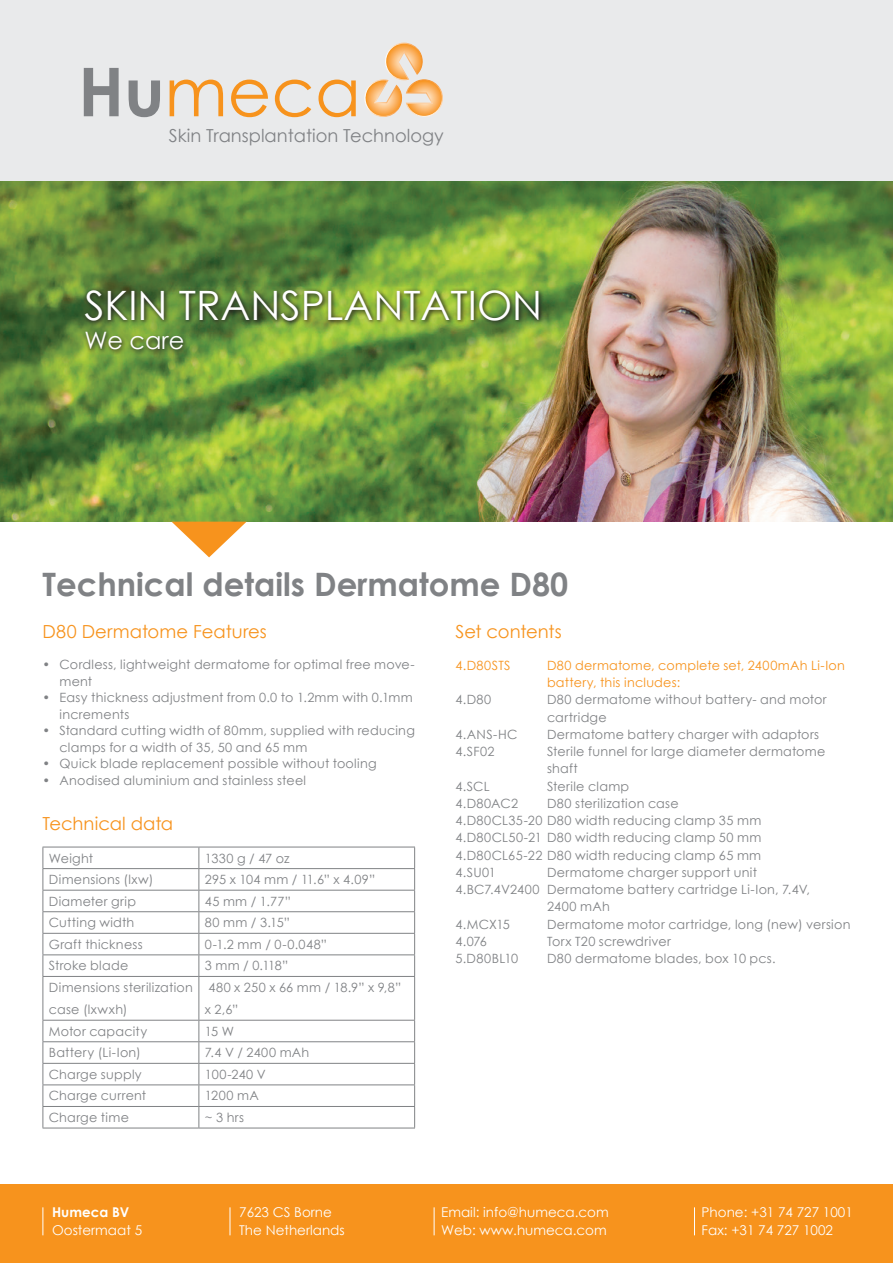
<style>
.page{position:relative;width:893px;height:1263px;background:#fff}
.page>*{position:absolute;margin:0;border:0;box-sizing:border-box;transform-origin:0 0}
.t1{font:67.35px "Century Gothic";color:#f7931d}
.t2{font:40.5px "Century Gothic";color:#fff}
.t3{font:37.35px "Century Gothic";color:#f58e23}
.t4{font:700 32.25px "Century Gothic";color:#808285}
.t5{font:24px "Century Gothic";color:#fff}
.t6{font:18px "Century Gothic";color:#f7931d}
.t7{font:18px "Century Gothic";letter-spacing:-.02em;color:#f7931d}
.t8{font:17.85px "Century Gothic";color:#808285}
.t9{font:13.5px "Century Gothic";color:#fff}
.t10{font:700 13.5px "Century Gothic";color:#fff}
.t11{font:12.75px/16.5px "Century Gothic";letter-spacing:.02em;color:#808285}
.t12{font:12.75px/17.2px "Century Gothic";letter-spacing:.02em;color:#f7931d}
.s1{font-weight:700;color:#808285}
.s2{font-weight:700;color:#919398}
</style>
<div class="page">
<div style="left:0;top:0;width:893px;height:182px;background:#e9eaeb"></div>
<img style="left:0;top:182px;width:893px;height:340px">
<svg style="left:364px;top:43px;width:79px;height:74px"></svg>
<svg style="left:172px;top:522px;width:74px;height:35px"></svg>
<svg style="left:82px;top:287px;width:462px;height:68px;background:#6e9138"></svg>
<div style="left:0;top:1184px;width:893px;height:78px;background:#f7931d"></div>
<svg style="left:43px;top:1207px;width:1px;height:28px"></svg>
<svg style="left:434px;top:1207px;width:1px;height:28px"></svg>
<svg style="left:694px;top:1207px;width:1px;height:28px"></svg>
<svg style="left:230px;top:1207px;width:1px;height:28px"></svg>
<hr style="left:43px;top:847px;width:156px;height:1px;background:#808285">
<hr style="left:199px;top:847px;width:216px;height:1px;background:#808285">
<hr style="left:43px;top:868px;width:156px;height:1px;background:#808285">
<hr style="left:199px;top:868px;width:216px;height:1px;background:#808285">
<hr style="left:43px;top:890px;width:156px;height:1px;background:#808285">
<hr style="left:199px;top:890px;width:216px;height:1px;background:#808285">
<hr style="left:43px;top:911px;width:156px;height:1px;background:#808285">
<hr style="left:199px;top:911px;width:216px;height:1px;background:#808285">
<hr style="left:43px;top:933px;width:156px;height:1px;background:#808285">
<hr style="left:199px;top:933px;width:216px;height:1px;background:#808285">
<hr style="left:43px;top:954px;width:156px;height:1px;background:#808285">
<svg style="left:43px;top:847px;width:1px;height:129px"></svg>
<hr style="left:199px;top:954px;width:216px;height:1px;background:#808285">
<svg style="left:198px;top:847px;width:1px;height:129px"></svg>
<svg style="left:414px;top:847px;width:1px;height:129px"></svg>
<hr style="left:43px;top:976px;width:156px;height:1px;background:#808285">
<hr style="left:43px;top:977px;width:1px;height:43px;background:#808285">
<hr style="left:199px;top:976px;width:216px;height:1px;background:#808285">
<hr style="left:198px;top:977px;width:1px;height:43px;background:#808285">
<hr style="left:414px;top:977px;width:1px;height:43px;background:#808285">
<hr style="left:43px;top:1020px;width:156px;height:1px;background:#808285">
<hr style="left:199px;top:1020px;width:216px;height:1px;background:#808285">
<hr style="left:43px;top:1041px;width:156px;height:1px;background:#808285">
<hr style="left:199px;top:1041px;width:216px;height:1px;background:#808285">
<hr style="left:43px;top:1063px;width:156px;height:1px;background:#808285">
<hr style="left:199px;top:1063px;width:216px;height:1px;background:#808285">
<hr style="left:43px;top:1084px;width:156px;height:1px;background:#808285">
<hr style="left:199px;top:1084px;width:216px;height:1px;background:#808285">
<hr style="left:43px;top:1106px;width:156px;height:1px;background:#808285">
<svg style="left:43px;top:1020px;width:1px;height:108px"></svg>
<hr style="left:199px;top:1106px;width:216px;height:1px;background:#808285">
<svg style="left:198px;top:1020px;width:1px;height:108px"></svg>
<svg style="left:414px;top:1020px;width:1px;height:108px"></svg>
<hr style="left:43px;top:1128px;width:156px;height:1px;background:#808285">
<hr style="left:199px;top:1128px;width:216px;height:1px;background:#808285">
<p class="t1" style="left:78px;top:51px;width:284px"><span class="s1">Hu</span>meca</p>
<p class="t3" style="left:75px;top:91px;width:158px"><span class="s2">Hu</span>meca</p>
<p class="t8" style="left:169px;top:125px;width:276px">Skin Transplantation Technology</p>
<p class="t2" style="left:84px;top:277px;width:459px">SKIN TRANSPLANTATION</p>
<p class="t5" style="left:84px;top:323px;width:102px">We care</p>
<p class="t4" style="left:43px;top:560px;width:527px">Technical details Dermatome D80</p>
<p class="t6" style="left:43px;top:618px;width:226px">D80 Dermatome Features</p>
<p class="t11" style="left:60px;top:656px;width:357px;text-indent:-17px">• Cordless, lightweight dermatome for optimal free move&shy;ment</p>
<p class="t11" style="left:60px;top:689px;width:355px;text-indent:-17px">• Easy thickness adjustment from 0.0 to 1.2mm with 0.1mm increments</p>
<p class="t11" style="left:60px;top:722px;width:357px;text-indent:-17px">• Standard cutting width of 80mm, supplied with reducing clamps for a width of 35, 50 and 65 mm</p>
<p class="t11" style="left:43px;top:755px;width:336px">• Quick blade replacement possible without tooling</p>
<p class="t11" style="left:43px;top:771px;width:265px">• Anodised aluminium and stainless steel</p>
<p class="t6" style="left:43px;top:810px;width:132px">Technical data</p>
<p class="t11" style="left:49px;top:849px;width:46px">Weight</p>
<p class="t11" style="left:205px;top:849px;width:86px">1330 g / 47 oz</p>
<p class="t11" style="left:49px;top:871px;width:106px">Dimensions (lxw)</p>
<p class="t11" style="left:205px;top:871px;width:172px">295 x 104 mm / 11.6” x 4.09”</p>
<p class="t11" style="left:49px;top:893px;width:89px">Diameter grip</p>
<p class="t11" style="left:205px;top:893px;width:88px">45 mm / 1.77”</p>
<p class="t11" style="left:49px;top:914px;width:87px">Cutting width</p>
<p class="t11" style="left:205px;top:914px;width:87px">80 mm / 3.15”</p>
<p class="t11" style="left:49px;top:936px;width:95px">Graft thickness</p>
<p class="t11" style="left:205px;top:936px;width:124px">0-1.2 mm / 0-0.048”</p>
<p class="t11" style="left:49px;top:957px;width:81px">Stroke blade</p>
<p class="t11" style="left:205px;top:957px;width:85px">3 mm / 0.118”</p>
<p class="t11" style="left:49px;top:976px;width:145px;line-height:22.2px">Dimensions sterilization case (lxwxh)</p>
<p class="t11" style="left:205px;top:976px;width:198px;line-height:22.2px">480 x 250 x 66 mm / 18.9” x 9,8” x 2,6”</p>
<p class="t11" style="left:49px;top:1023px;width:100px">Motor capacity</p>
<p class="t11" style="left:205px;top:1023px;width:31px">15 W</p>
<p class="t11" style="left:49px;top:1044px;width:94px">Battery (Li-Ion)</p>
<p class="t11" style="left:205px;top:1044px;width:106px">7.4 V / 2400 mAh</p>
<p class="t11" style="left:49px;top:1066px;width:94px">Charge supply</p>
<p class="t11" style="left:205px;top:1066px;width:62px">100-240 V</p>
<p class="t11" style="left:49px;top:1087px;width:99px">Charge current</p>
<p class="t11" style="left:205px;top:1087px;width:56px">1200 mA</p>
<p class="t11" style="left:49px;top:1109px;width:82px">Charge time</p>
<p class="t11" style="left:205px;top:1109px;width:41px">~ 3 hrs</p>
<p class="t7" style="left:455px;top:618px;width:108px">Set contents</p>
<p class="t12" style="left:455px;top:656px;width:57px">4.D80STS</p>
<p class="t12" style="left:547px;top:656px;width:299px">D80 dermatome, complete set, 2400mAh Li-Ion battery, this includes:</p>
<p class="t11" style="left:455px;top:691px;width:37px">4.D80</p>
<p class="t11" style="left:547px;top:691px;width:281px;line-height:17.2px">D80 dermatome without battery- and motor cartridge</p>
<p class="t11" style="left:455px;top:726px;width:63px">4.ANS-HC</p>
<p class="t11" style="left:547px;top:726px;width:274px">Dermatome battery charger with adaptors</p>
<p class="t11" style="left:455px;top:743px;width:41px">4.SF02</p>
<p class="t11" style="left:547px;top:743px;width:280px;line-height:17.2px">Sterile funnel for large diameter dermatome shaft</p>
<p class="t11" style="left:455px;top:777px;width:36px">4.SCL</p>
<p class="t11" style="left:547px;top:777px;width:84px">Sterile clamp</p>
<p class="t11" style="left:455px;top:795px;width:64px">4.D80AC2</p>
<p class="t11" style="left:547px;top:795px;width:133px">D80 sterilization case</p>
<p class="t11" style="left:455px;top:812px;width:307px">4.D80CL35-20 D80 width reducing clamp 35 mm</p>
<p class="t11" style="left:455px;top:829px;width:307px">4.D80CL50-21 D80 width reducing clamp 50 mm</p>
<p class="t11" style="left:455px;top:846px;width:307px">4.D80CL65-22 D80 width reducing clamp 65 mm</p>
<p class="t11" style="left:455px;top:864px;width:42px">4.SU01</p>
<p class="t11" style="left:547px;top:864px;width:212px">Dermatome charger support unit</p>
<p class="t11" style="left:547px;top:881px;width:265px;line-height:17.2px;text-indent:-92px">4.BC7.4V2400 Dermatome battery cartridge Li-Ion, 7.4V,<br>2400 mAh</p>
<p class="t11" style="left:455px;top:915px;width:56px">4.MCX15</p>
<p class="t11" style="left:547px;top:915px;width:305px">Dermatome motor cartridge, long (new) version</p>
<p class="t11" style="left:455px;top:933px;width:33px">4.076</p>
<p class="t11" style="left:547px;top:933px;width:125px">Torx T20 screwdriver</p>
<p class="t11" style="left:455px;top:950px;width:64px">5.D80BL10</p>
<p class="t11" style="left:547px;top:950px;width:230px">D80 dermatome blades, box 10 pcs.</p>
<p class="t10" style="left:52px;top:1202px;width:79px">Humeca BV</p>
<p class="t9" style="left:52px;top:1221px;width:92px">Oostermaat 5</p>
<p class="t9" style="left:239px;top:1203px;width:94px">7623 CS Borne</p>
<p class="t9" style="left:239px;top:1221px;width:107px">The Netherlands</p>
<p class="t9" style="left:441px;top:1203px;width:169px">Email: info@humeca.com</p>
<p class="t9" style="left:441px;top:1221px;width:167px">Web: www.humeca.com</p>
<p class="t9" style="left:702px;top:1203px;width:153px">Phone: +31 74 727 1001</p>
<p class="t9" style="left:702px;top:1221px;width:133px">Fax: +31 74 727 1002</p>
</div>
